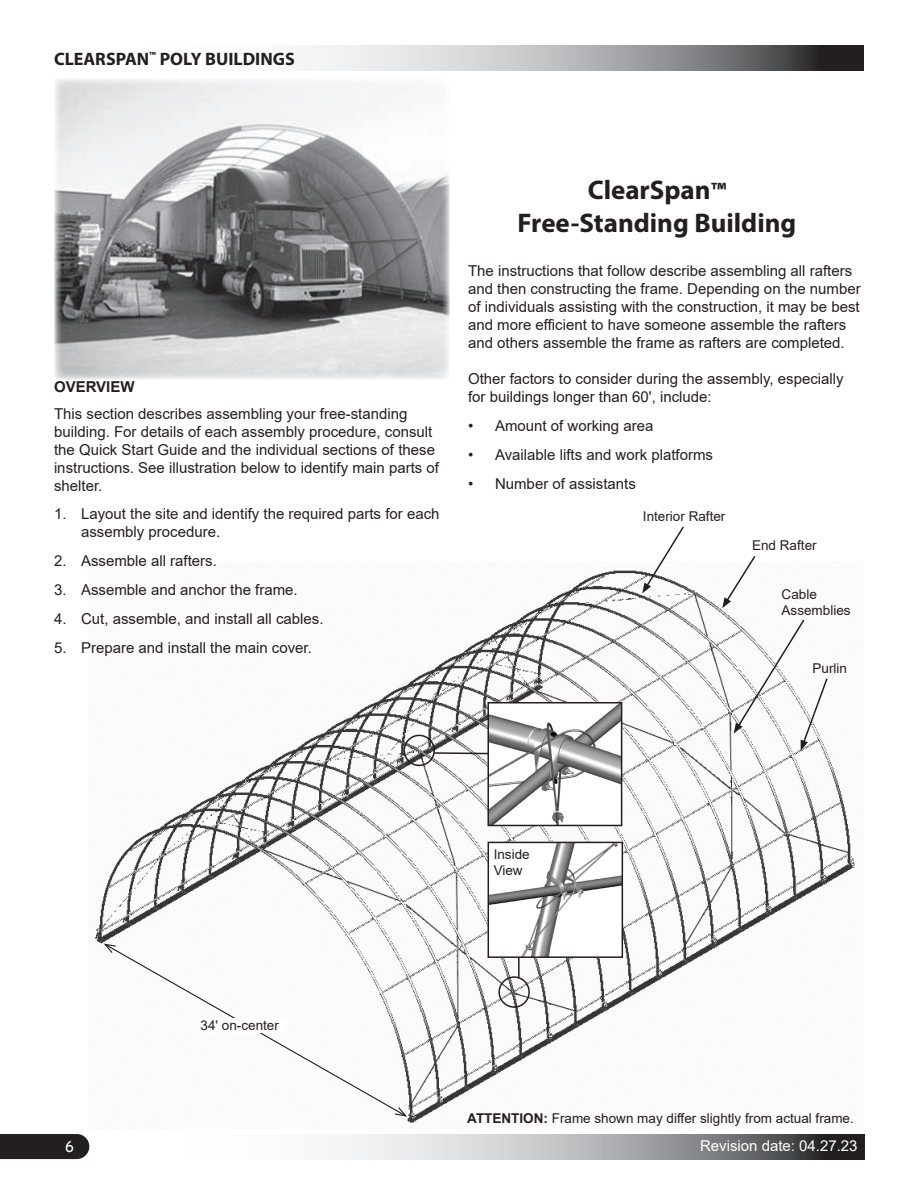
<style>
.page{position:relative;width:918px;height:1188px;background:#fff}
.page>*{position:absolute;margin:0;border:0;box-sizing:border-box;transform-origin:0 0}
.Cover_Header{font:700 27px "Myriad Pro";color:#231f20}
.t1{font:700 18px "Myriad Pro";color:#231f20}
.Body_Text{font:15px/18px "Arial";color:#231f20}
.t2{font:15px "Arial";color:#fff}
.Headline{font:700 15px "Arial";color:#231f20}
.t3{font:15px "Comic Sans MS";color:#fff}
.Callouts{font:13.5px/16.2px "Arial";color:#231f20}
.Body_Text-2{font:13.5px/16.2px "Arial";color:#231f20}
.s1{font-size:24px}
.s2{font-weight:700}
</style>
<div class="page">
<svg style="left:312px;top:45px;width:552px;height:25px;background:#a2a2a4"></svg>
<div style="left:0;top:1134px;width:89px;height:25px;background:#231f20"></div>
<svg style="left:341px;top:1134px;width:524px;height:25px;background:#a1a2a4"></svg>
<img style="left:54px;top:79px;width:396px;height:300px">
<img style="left:95px;top:570px;width:760px;height:553px">
<svg style="left:642px;top:526px;width:43px;height:68px"></svg>
<svg style="left:722px;top:556px;width:35px;height:52px"></svg>
<svg style="left:104px;top:943px;width:303px;height:174px"></svg>
<svg style="left:102px;top:943px;width:15px;height:11px"></svg>
<svg style="left:394px;top:1106px;width:15px;height:11px"></svg>
<div style="left:201px;top:1018px;width:85px;height:15px;background:#fff"></div>
<svg style="left:734px;top:618px;width:95px;height:133px"></svg>
<svg style="left:434px;top:751px;width:54px;height:4px"></svg>
<img style="left:491px;top:705px;width:128px;height:118px">
<div style="left:488px;top:702px;width:134px;height:124px;border:2px solid #231f20"></div>
<hr style="left:518px;top:957px;width:2px;height:21px;background:#231f20">
<img style="left:491px;top:845px;width:129px;height:110px">
<div style="left:488px;top:842px;width:135px;height:116px;border:2px solid #231f20"></div>
<div style="left:404px;top:735px;width:31px;height:31px;border:2px solid #231f20;border-radius:50%"></div>
<div style="left:498px;top:976px;width:32px;height:32px;border:2px solid #231f20;border-radius:50%"></div>
<p class="t1" style="left:54px;top:47px;width:242px">CLEARSPAN<sup>™</sup> POLY BUILDINGS</p>
<p class="Headline" style="left:54px;top:376px;width:82px">OVERVIEW</p>
<p class="Body_Text" style="left:54px;top:404px;width:387px">This section describes assembling your free-standing building. For details of each assembly procedure, consult the Quick Start Guide and the individual sections of these instructions. See illustration below to identify main parts of shelter.</p>
<p class="Body_Text" style="left:81px;top:505px;width:360px;text-indent:-27px">1. Layout the site and identify the required parts for each assembly procedure.</p>
<p class="Body_Text" style="left:54px;top:552px;width:164px">2. Assemble all rafters.</p>
<p class="Body_Text" style="left:54px;top:581px;width:245px">3. Assemble and anchor the frame.</p>
<p class="Body_Text" style="left:54px;top:609px;width:271px">4. Cut, assemble, and install all cables.</p>
<p class="Body_Text" style="left:54px;top:638px;width:259px">5. Prepare and install the main cover.</p>
<p class="Cover_Header" style="left:588px;top:173px;width:140px">ClearSpan<span class="s1">™</span></p>
<p class="Cover_Header" style="left:518px;top:205px;width:280px">Free-Standing Building</p>
<p class="Body_Text" style="left:468px;top:262px;width:394px">The instructions that follow describe assembling all rafters and then constructing the frame. Depending on the number of individuals assisting with the construction, it may be best and more efficient to have someone assemble the rafters and others assemble the frame as rafters are completed.</p>
<p class="Body_Text" style="left:468px;top:370px;width:377px">Other factors to consider during the assembly, especially for buildings longer than 60', include:</p>
<p class="Body_Text" style="left:468px;top:417px;width:187px">• Amount of working area</p>
<p class="Body_Text" style="left:468px;top:446px;width:247px">• Available lifts and work platforms</p>
<p class="Body_Text" style="left:468px;top:474px;width:169px">• Number of assistants</p>
<p class="Body_Text-2" style="left:643px;top:508px;width:84px">Interior Rafter</p>
<p class="Body_Text-2" style="left:752px;top:537px;width:66px">End Rafter</p>
<p class="Body_Text-2" style="left:782px;top:586px;width:71px">Cable<br>Assemblies</p>
<p class="Body_Text-2" style="left:813px;top:660px;width:36px">Purlin</p>
<p class="Callouts" style="left:201px;top:1017px;width:80px">34' on-center</p>
<p class="Callouts" style="left:494px;top:846px;width:38px">Inside<br>View</p>
<p class="Callouts" style="left:467px;top:1110px;width:388px"><span class="s2">ATTENTION:</span> Frame shown may differ slightly from actual frame.</p>
<p class="t3" style="left:65px;top:1135px;width:11px">6</p>
<p class="t2" style="left:700px;top:1135px;width:159px">Revision date: 04.27.23</p>
</div>
